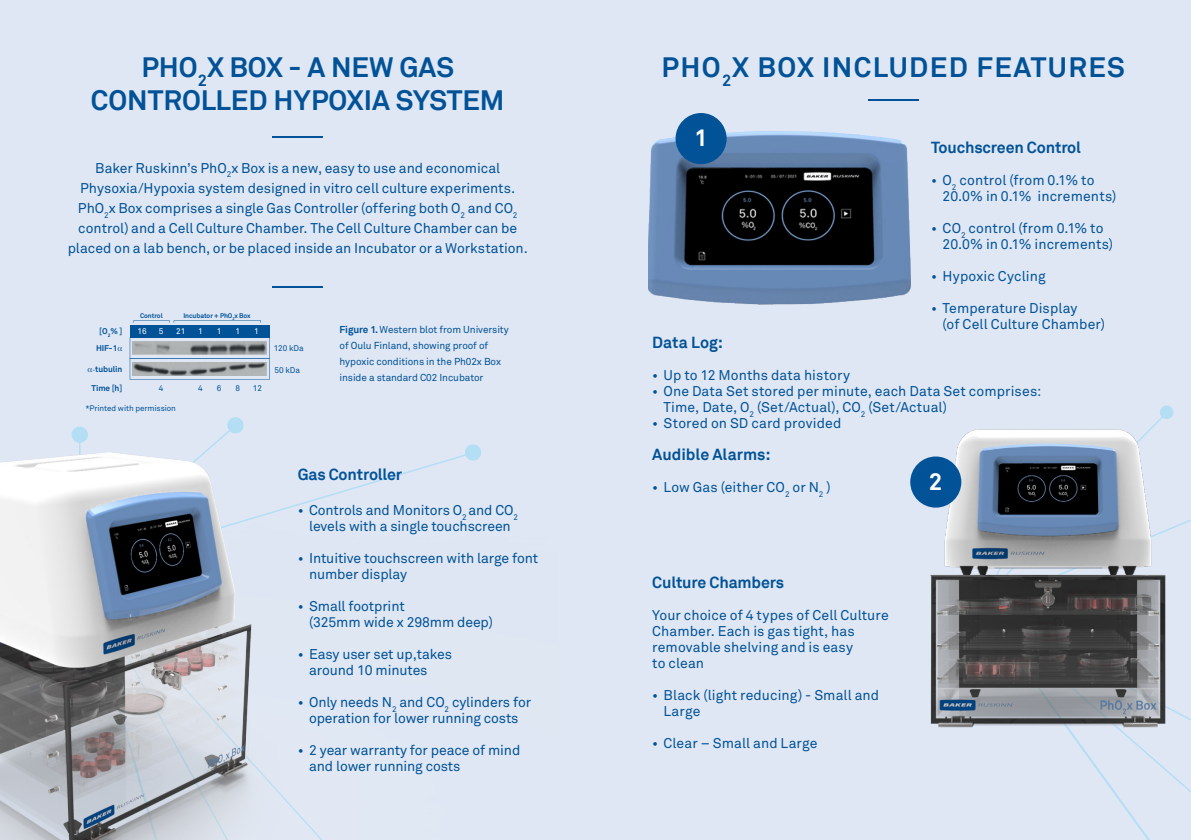
<style>
.page{position:relative;width:1191px;height:840px;background:#fff}
.page>*{position:absolute;margin:0;border:0;box-sizing:border-box;transform-origin:0 0}
.t1{font:700 28px/33.6px "Akkurat";color:#015297;text-align:center}
.t2{font:700 28px "Akkurat";letter-spacing:.05em;color:#015297}
.t3{font:700 24px "Akkurat";color:#fff}
.t4{font:700 16px "Akkurat";letter-spacing:-.01em;color:#015297}
.t5{font:14px/16px "Akkurat";color:#015297}
.t6{font:10px/16px "Akkurat";letter-spacing:-.01em;color:#015297}
.t7{font:700 8.2px "Akkurat";letter-spacing:-.01em;color:#015297}
.t8{font:8.2px "Akkurat";letter-spacing:-.01em;color:#015297}
.t9{font:8.2px "Akkurat";color:#fff}
.t10{font:8px "Akkurat";letter-spacing:-.01em;color:#015297}
.t11{font:700 6.6px "Akkurat";letter-spacing:-.01em;color:#015297}
.s1{font-family:"Times";font-weight:400}
.s2{font-weight:700}
</style>
<div class="page">
<div style="left:0;top:0;width:1191px;height:839px;background:#dfe7f4"></div>
<svg style="left:969px;top:411px;width:222px;height:428px"></svg>
<div style="left:1160px;top:406px;width:12px;height:12px;background:#b4def4;border-radius:50%"></div>
<div style="left:1159px;top:405px;width:14px;height:14px;border:2px solid #51caf5;border-radius:50%"></div>
<svg style="left:227px;top:417px;width:17px;height:17px"></svg>
<svg style="left:72px;top:426px;width:16px;height:12px"></svg>
<img style="left:0;top:438px;width:481px;height:401px">
<img style="left:648px;top:131px;width:262px;height:174px">
<div style="left:675px;top:113px;width:51px;height:51px;background:#015297;border-radius:50%"></div>
<hr style="left:273px;top:286px;width:50px;height:2px;background:#015297">
<hr style="left:272px;top:136px;width:51px;height:1px;background:#015297">
<hr style="left:868px;top:99px;width:50px;height:2px;background:#015297">
<img style="left:910px;top:420px;width:281px;height:307px">
<div style="left:910px;top:456px;width:51px;height:51px;background:#015297;border-radius:50%"></div>
<div style="left:130px;top:325px;width:139px;height:12px;background:#015297"></div>
<svg style="left:130px;top:337px;width:139px;height:42px"></svg>
<img style="left:132px;top:362px;width:135px;height:13px">
<svg style="left:133px;top:320px;width:128px;height:2px"></svg>
<p class="t1" style="left:91px;top:50px;width:415px">PHO<sub>2</sub>X BOX - A NEW GAS<br>CONTROLLED HYPOXIA SYSTEM</p>
<p class="t5" style="left:68px;top:158px;width:461px;line-height:20px;text-align:center">Baker Ruskinn’s PhO<sub>2</sub>x Box is a new, easy to use and economical Physoxia/Hypoxia system designed in vitro cell culture experiments.<br>PhO<sub>2</sub>x Box comprises a single Gas Controller (offering both O<sub>2</sub> and CO<sub>2 </sub>control) and a Cell Culture Chamber. The Cell Culture Chamber can be placed on a lab bench, or be placed inside an Incubator or a Workstation.</p>
<p class="t7" style="left:99px;top:326px;width:25px">[O<sub>2</sub>% ]</p>
<p class="t11" style="left:140px;top:311px;width:24px">Control</p>
<p class="t11" style="left:183px;top:311px;width:69px">Incubator + PhO<sub>2</sub>x Box</p>
<p class="t9" style="left:138px;top:326px;width:11px">16</p>
<p class="t9" style="left:159px;top:326px;width:6px">5</p>
<p class="t9" style="left:176px;top:326px;width:11px">21</p>
<p class="t9" style="left:198px;top:326px;width:6px">1</p>
<p class="t9" style="left:217px;top:326px;width:6px">1</p>
<p class="t9" style="left:235px;top:326px;width:6px">1</p>
<p class="t9" style="left:254px;top:326px;width:6px">1</p>
<p class="t7" style="left:96px;top:343px;width:28px">HIF-1<span class="s1">α</span></p>
<p class="t8" style="left:274px;top:343px;width:31px">120 kDa</p>
<p class="t7" style="left:88px;top:363px;width:36px"><span class="s1">α-</span>tubulin</p>
<p class="t7" style="left:91px;top:382px;width:32px">Time [h]</p>
<p class="t8" style="left:159px;top:382px;width:6px">4</p>
<p class="t8" style="left:198px;top:382px;width:6px">4</p>
<p class="t8" style="left:217px;top:382px;width:6px">6</p>
<p class="t8" style="left:235px;top:382px;width:6px">8</p>
<p class="t8" style="left:253px;top:382px;width:11px">12</p>
<p class="t10" style="left:85px;top:403px;width:92px">*Printed with permission</p>
<p class="t8" style="left:275px;top:365px;width:27px">50 kDa</p>
<p class="t6" style="left:339px;top:321px;width:171px"><span class="s2">Figure 1.</span> Western blot from University of Oulu Finland, showing proof of hypoxic conditions in the Ph02x Box inside a standard C02 Incubator</p>
<p class="t4" style="left:298px;top:464px;width:106px">Gas Controller</p>
<p class="t5" style="left:298px;top:502px;width:222px;text-align:center">• Controls and Monitors O<sub>2</sub> and CO<sub>2 </sub>levels with a single touchscreen</p>
<p class="t5" style="left:309px;top:550px;width:231px;text-indent:-11px">• Intuitive touchscreen with large font number display</p>
<p class="t5" style="left:309px;top:598px;width:185px;text-indent:-11px">• Small footprint<br>(325mm wide x 298mm deep)</p>
<p class="t5" style="left:309px;top:646px;width:144px;text-indent:-11px">• Easy user set up,takes around 10 minutes</p>
<p class="t5" style="left:298px;top:694px;width:235px;text-align:center">• Only needs N<sub>2</sub> and CO<sub>2</sub> cylinders for operation for lower running costs</p>
<p class="t5" style="left:309px;top:742px;width:213px;text-indent:-11px">• 2 year warranty for peace of mind and lower running costs</p>
<p class="t2" style="left:661px;top:49px;width:465px">PHO<sub>2</sub>X BOX INCLUDED FEATURES</p>
<p class="t3" style="left:694px;top:123px;width:15px">1</p>
<p class="t4" style="left:931px;top:137px;width:151px">Touchscreen Control</p>
<p class="t5" style="left:942px;top:172px;width:175px;text-indent:-11px">• O<sub>2</sub> control (from 0.1% to<br>20.0% in 0.1% increments)</p>
<p class="t5" style="left:942px;top:220px;width:172px;text-indent:-11px">• CO<sub>2</sub> control (from 0.1% to<br>20.0% in 0.1% increments)</p>
<p class="t5" style="left:931px;top:268px;width:116px">• Hypoxic Cycling</p>
<p class="t5" style="left:942px;top:300px;width:164px;text-indent:-11px">• Temperature Display<br>(of Cell Culture Chamber)</p>
<p class="t4" style="left:652px;top:332px;width:72px">Data Log:</p>
<p class="t5" style="left:652px;top:367px;width:199px">• Up to 12 Months data history</p>
<p class="t5" style="left:663px;top:383px;width:379px;text-indent:-11px">• One Data Set stored per minute, each Data Set comprises:<br>Time, Date, O<sub>2</sub> (Set/Actual), CO<sub>2</sub> (Set/Actual)</p>
<p class="t5" style="left:652px;top:415px;width:191px">• Stored on SD card provided</p>
<p class="t4" style="left:652px;top:444px;width:120px">Audible Alarms:</p>
<p class="t5" style="left:652px;top:479px;width:180px">• Low Gas (either CO<sub>2</sub> or N<sub>2</sub> )</p>
<p class="t3" style="left:929px;top:466px;width:15px">2</p>
<p class="t4" style="left:652px;top:572px;width:133px">Culture Chambers</p>
<p class="t5" style="left:652px;top:607px;width:238px">Your choice of 4 types of Cell Culture<br>Chamber. Each is gas tight, has removable shelving and is easy<br>to clean</p>
<p class="t5" style="left:663px;top:687px;width:217px;text-indent:-11px">• Black (light reducing) - Small and<br>Large</p>
<p class="t5" style="left:652px;top:735px;width:167px">• Clear – Small and Large</p>
</div>
